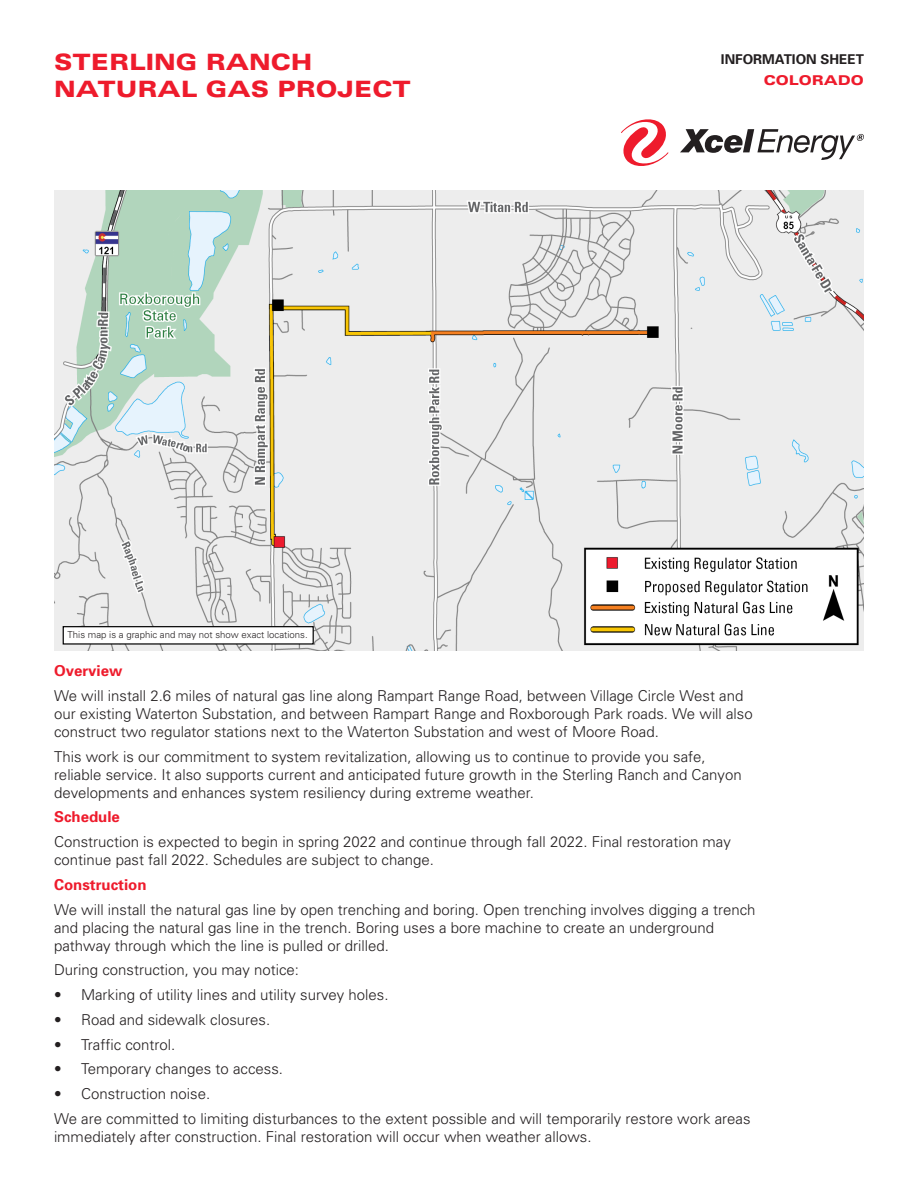
<style>
.page{position:relative;width:918px;height:1188px;background:#fff}
.page>*{position:absolute;margin:0;border:0;box-sizing:border-box;transform-origin:0 0}
.t1{font:900 expanded 22.5px "Univers";color:#ee1b2c}
.Main_Head{font:300 15px/18px "Univers";color:#231f20}
.Main_Head-2{font:700 15px "Univers";color:#ee1b2c}
.t2{font:700 13.5px "Univers";color:#231f20}
.t3{font:900 expanded 13.5px "Univers";color:#ee1b2c}
.t4{font:300 9.6px "Univers";color:#231f20}
</style>
<div class="page">
<img style="left:54px;top:190px;width:810px;height:461px">
<svg style="left:621px;top:119px;width:47px;height:47px"></svg>
<svg style="left:680px;top:129px;width:184px;height:31px"></svg>
<div style="left:63px;top:626px;width:251px;height:19px;background:#fff;border:1px solid #000"></div>
<p class="t1" style="left:54px;top:49px;width:260px">STERLING RANCH</p>
<p class="t1" style="left:54px;top:76px;width:358px">NATURAL GAS PROJECT</p>
<p class="t4" style="left:68px;top:629px;width:242px">This map is a graphic and may not show exact locations.</p>
<p class="t2" style="left:721px;top:51px;width:145px">INFORMATION SHEET</p>
<p class="t3" style="left:764px;top:72px;width:102px">COLORADO</p>
<p class="Main_Head-2" style="left:54px;top:662px;width:70px">Overview</p>
<p class="Main_Head" style="left:54px;top:687px;width:700px">We will install 2.6 miles of natural gas line along Rampart Range Road, between Village Circle West and our existing Waterton Substation, and between Rampart Range and Roxborough Park roads. We will also construct two regulator stations next to the Waterton Substation and west of Moore Road.</p>
<p class="Main_Head" style="left:54px;top:747px;width:689px">This work is our commitment to system revitalization, allowing us to continue to provide you safe, reliable service. It also supports current and anticipated future growth in the Sterling Ranch and Canyon developments and enhances system resiliency during extreme weather.</p>
<p class="Main_Head-2" style="left:54px;top:808px;width:67px">Schedule</p>
<p class="Main_Head" style="left:54px;top:833px;width:678px">Construction is expected to begin in spring 2022 and continue through fall 2022. Final restoration may continue past fall 2022. Schedules are subject to change.</p>
<p class="Main_Head-2" style="left:54px;top:875px;width:94px">Construction</p>
<p class="Main_Head" style="left:54px;top:900px;width:703px">We will install the natural gas line by open trenching and boring. Open trenching involves digging a trench and placing the natural gas line in the trench. Boring uses a bore machine to create an underground pathway through which the line is pulled or drilled.</p>
<p class="Main_Head" style="left:54px;top:961px;width:247px">During construction, you may notice:</p>
<p class="Main_Head" style="left:54px;top:986px;width:336px">• Marking of utility lines and utility survey holes.</p>
<p class="Main_Head" style="left:54px;top:1011px;width:218px">• Road and sidewalk closures.</p>
<p class="Main_Head" style="left:54px;top:1035px;width:123px">• Traffic control.</p>
<p class="Main_Head" style="left:54px;top:1060px;width:231px">• Temporary changes to access.</p>
<p class="Main_Head" style="left:54px;top:1085px;width:158px">• Construction noise.</p>
<p class="Main_Head" style="left:54px;top:1110px;width:698px">We are committed to limiting disturbances to the extent possible and will temporarily restore work areas immediately after construction. Final restoration will occur when weather allows.</p>
</div>
